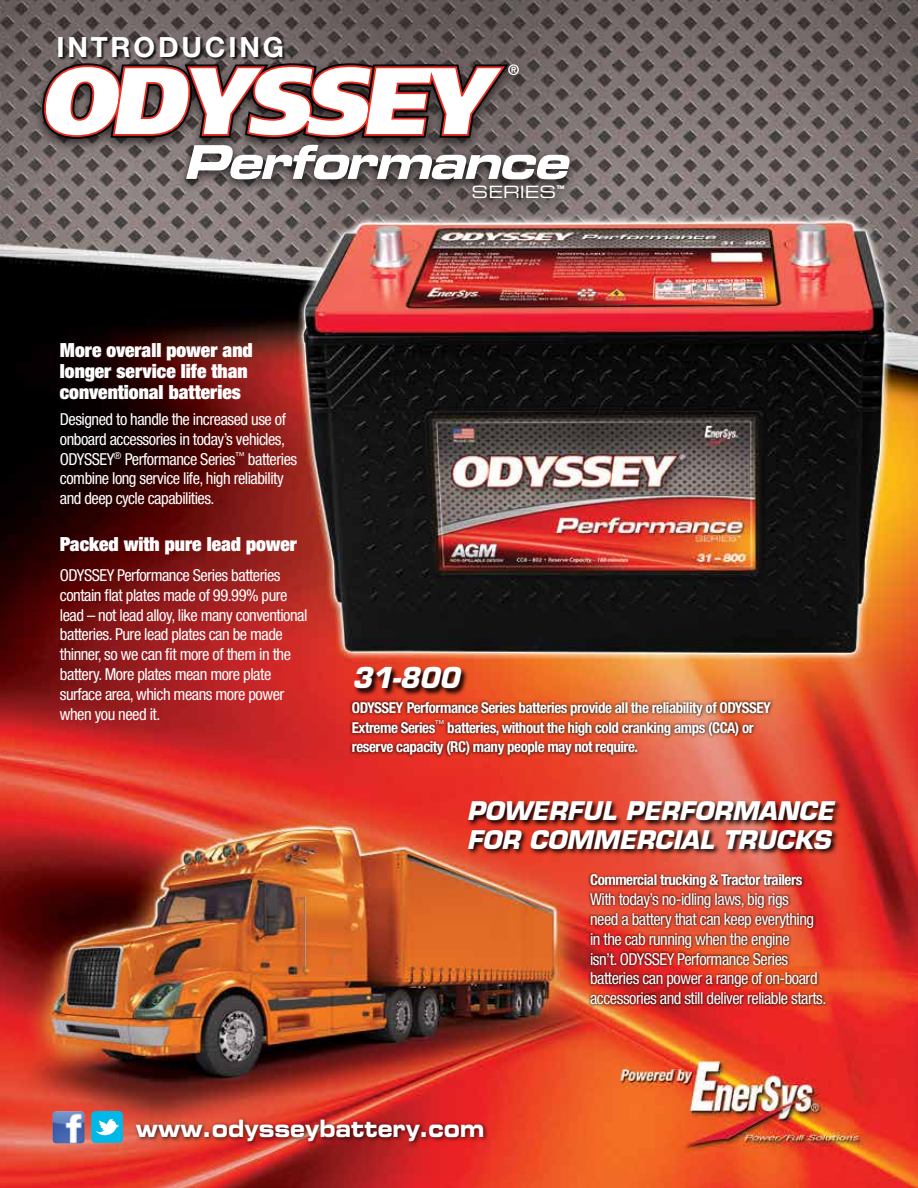
<style>
.page{position:relative;width:918px;height:1188px;background:#fff}
.page>*{position:absolute;margin:0;border:0;box-sizing:border-box;transform-origin:0 0}
.t1{font:italic 700 28.05px "Eurostile";color:#fff}
.t2{font:700 27.9px "Helvetica Neue";letter-spacing:.1em;color:#fff}
.t3{font:italic 700 25.05px/28.5px "Eurostile";color:#fff}
.t4{font:24px "Eurostile Bold Extended Two";color:#fff;scale:.83 1}
.t5{font:900 expanded 19.5px/21px "Helvetica Neue";color:#fff}
.t6{font:16.95px "Eurostile Extended Two";color:#fff}
.t7{font:condensed 16.5px/19.8px "Helvetica Neue";letter-spacing:-.03em;color:#fff}
.t8{font:700 condensed 15px/19.6px "Helvetica Neue";letter-spacing:-.03em;color:#fff}
.t9{font:700 4.8px "Eurostile";color:#fff}
</style>
<div class="page">
<img style="left:0;top:0;width:918px;height:1188px">
<div style="left:134px;top:1116px;width:355px;height:31px;background:#000;opacity:.75"></div>
<svg style="left:91px;top:1111px;width:32px;height:32px"></svg>
<img style="left:52px;top:1111px;width:33px;height:32px">
<div style="left:59px;top:37px;width:227px;height:24px;background:#000;opacity:.75"></div>
<svg style="left:354px;top:667px;width:115px;height:29px;background:#8f2716"></svg>
<div style="left:33px;top:58px;width:495px;height:95px;background:#000;opacity:.6"></div>
<svg style="left:42px;top:63px;width:477px;height:76px"></svg>
<div style="left:177px;top:140px;width:402px;height:72px;background:#000;opacity:.75"></div>
<svg style="left:186px;top:145px;width:384px;height:34px"></svg>
<svg style="left:587px;top:872px;width:241px;height:135px;background:#b73625"></svg>
<svg style="left:467px;top:800px;width:375px;height:56px;background:#8b2e22"></svg>
<img style="left:349px;top:699px;width:425px;height:59px">
<h2 class="t2" style="left:56px;top:30px;width:229px">INTRODUCING</h2>
<p class="t6" style="left:472px;top:180px;width:86px">SERIES</p>
<p class="t9" style="left:557px;top:184px;width:9px">TM</p>
<p class="t5" style="left:60px;top:339px;width:194px">More overall power and longer service life than conventional batteries</p>
<p class="t7" style="left:60px;top:409px;width:239px">Designed to handle the increased use of onboard accessories in today’s vehicles, ODYSSEY<sup>®</sup> Performance Series<sup>™</sup> batteries combine long service life, high reliability and deep cycle capabilities.</p>
<p class="t5" style="left:60px;top:533px;width:239px">Packed with pure lead power</p>
<p class="t7" style="left:60px;top:565px;width:249px">ODYSSEY Performance Series batteries contain flat plates made of 99.99% pure lead – not lead alloy, like many conventional batteries. Pure lead plates can be made thinner, so we can fit more of them in the battery. More plates mean more plate surface area, which means more power when you need it.</p>
<h1 class="t1" style="left:352px;top:660px;width:109px">31-800</h1>
<p class="t8" style="left:352px;top:698px;width:421px">ODYSSEY Performance Series batteries provide all the reliability of ODYSSEY<br>Extreme Series<sup>™</sup> batteries, without the high cold cranking amps (CCA) or reserve capacity (RC) many people may not require.</p>
<h3 class="t3" style="left:467px;top:797px;width:368px">POWERFUL PERFORMANCE<br>FOR COMMERCIAL TRUCKS</h3>
<p class="t8" style="left:590px;top:870px;width:214px">Commercial trucking &amp; Tractor trailers</p>
<p class="t7" style="left:590px;top:889px;width:238px">With today’s no-idling laws, big rigs<br>need a battery that can keep everything in the cab running when the engine<br>isn’t. ODYSSEY Performance Series batteries can power a range of on-board accessories and still deliver reliable starts.</p>
<h3 class="t4" style="left:136px;top:1111px;width:421px">www.odysseybattery.com</h3>
</div>
